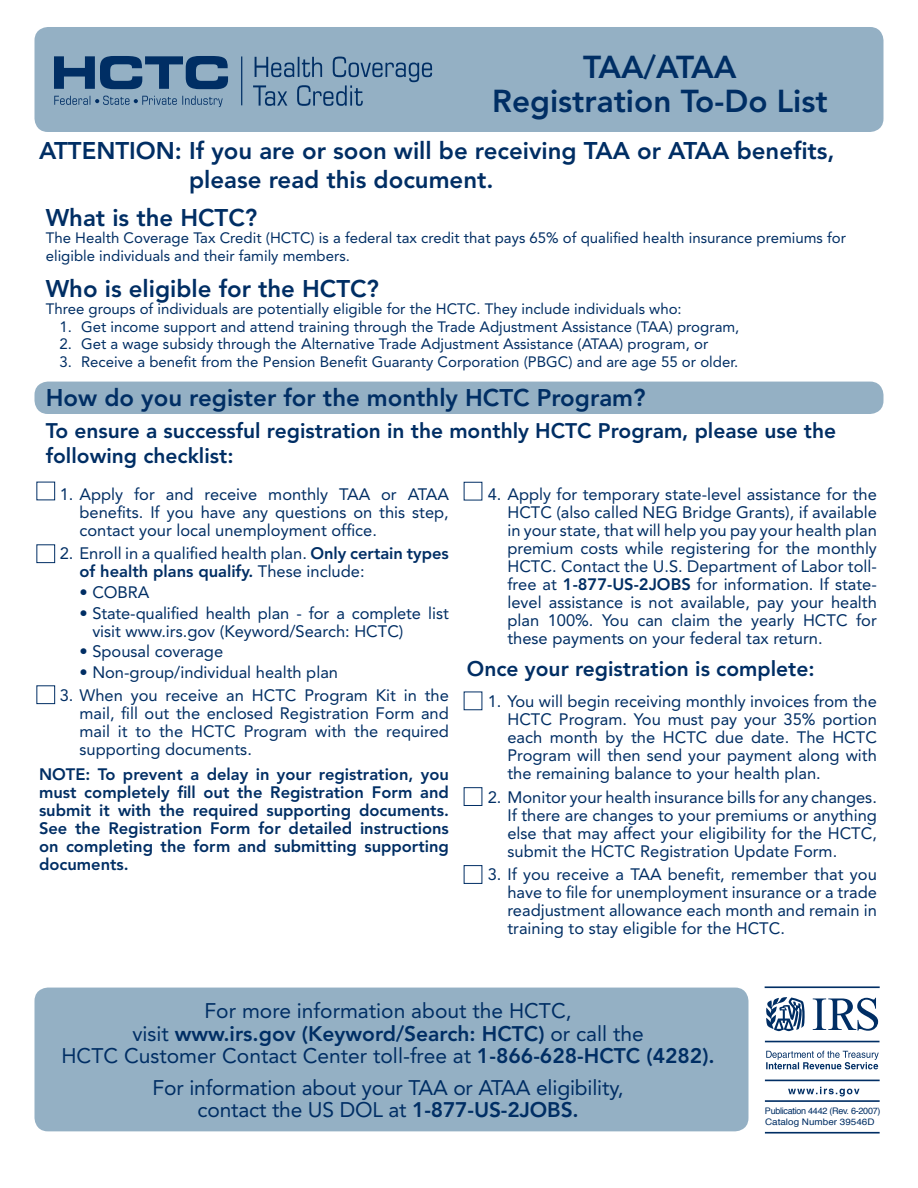
<style>
.page{position:relative;width:918px;height:1188px;background:#fff}
.page>*{position:absolute;margin:0;border:0;box-sizing:border-box;transform-origin:0 0}
.t1{font:800 31.5px/34.5px "Avenir";color:#002e64;text-align:center}
.t2{font:800 24px/28.8px "Avenir";color:#002e64}
.t3{font:21px/22.5px "Avenir";color:#002e64;text-align:center}
.t4{font:800 21px/25.2px "Avenir";color:#002e64}
.t5{font:16.5px/18px "Avenir";color:#002e64;text-align:justify}
.t6{font:800 16.5px/18px "Avenir";color:#002e64;text-align:justify}
.t7{font:15px/17.7px "Avenir";color:#002e64}
.t8{font:9px/10.5px "Helvetica";letter-spacing:-.03em;color:#002e64}
.s1{font-weight:800}
</style>
<div class="page">
<div style="left:34px;top:988px;width:714px;height:143px;background:#94b0c4"></div>
<div style="left:34px;top:382px;width:850px;height:32px;background:#94b0c4"></div>
<div style="left:34px;top:27px;width:850px;height:105px;background:#94b0c4"></div>
<svg style="left:253px;top:57px;width:179px;height:49px;background:#7a99b3"></svg>
<svg style="left:240px;top:55px;width:3px;height:52px"></svg>
<svg style="left:54px;top:56px;width:174px;height:33px;background:#43688f"></svg>
<svg style="left:54px;top:96px;width:169px;height:11px;background:#7796b1"></svg>
<svg style="left:813px;top:998px;width:65px;height:33px"></svg>
<svg style="left:764px;top:986px;width:116px;height:3px"></svg>
<svg style="left:766px;top:997px;width:39px;height:34px"></svg>
<svg style="left:764px;top:1040px;width:116px;height:3px"></svg>
<svg style="left:766px;top:1051px;width:113px;height:18px"></svg>
<svg style="left:764px;top:1131px;width:116px;height:3px"></svg>
<svg style="left:764px;top:1079px;width:116px;height:23px"></svg>
<div style="left:36px;top:482px;width:19px;height:18px;border:1px solid #002e64"></div>
<div style="left:36px;top:544px;width:19px;height:19px;border:1px solid #002e64"></div>
<div style="left:36px;top:685px;width:19px;height:19px;border:1px solid #002e64"></div>
<div style="left:464px;top:865px;width:18px;height:19px;border:1px solid #002e64"></div>
<div style="left:464px;top:787px;width:18px;height:19px;border:1px solid #002e64"></div>
<h1 class="t1" style="left:492px;top:50px;width:337px">TAA/ATAA<br>Registration To-Do List</h1>
<h2 class="t2" style="left:189px;top:136px;width:647px;text-indent:-150px">ATTENTION: If you are or soon will be receiving TAA or ATAA benefits, please read this document.</h2>
<h2 class="t2" style="left:46px;top:203px;width:213px">What is the HCTC?</h2>
<p class="t7" style="left:46px;top:229px;width:802px">The Health Coverage Tax Credit (HCTC) is a federal tax credit that pays 65% of qualified health insurance premiums for eligible individuals and their family members.</p>
<h2 class="t2" style="left:46px;top:274px;width:335px">Who is eligible for the HCTC?</h2>
<p class="t7" style="left:46px;top:300px;width:638px">Three groups of individuals are potentially eligible for the HCTC. They include individuals who:</p>
<p class="t7" style="left:59px;top:318px;width:681px">1. Get income support and attend training through the Trade Adjustment Assistance (TAA) program,</p>
<p class="t7" style="left:59px;top:335px;width:650px">2. Get a wage subsidy through the Alternative Trade Adjustment Assistance (ATAA) program, or</p>
<p class="t7" style="left:59px;top:353px;width:680px">3. Receive a benefit from the Pension Benefit Guaranty Corporation (PBGC) and are age 55 or older.</p>
<h2 class="t2" style="left:46px;top:383px;width:601px">How do you register for the monthly HCTC Program?</h2>
<p class="t4" style="left:46px;top:418px;width:792px">To ensure a successful registration in the monthly HCTC Program, please use the following checklist:</p>
<p class="t5" style="left:79px;top:485px;width:371px;text-indent:-20px">1. Apply for and receive monthly TAA or ATAA benefits. If you have any questions on this step, contact your local unemployment office.</p>
<p class="t5" style="left:79px;top:545px;width:371px;text-indent:-20px">2. Enroll in a qualified health plan. <span class="s1">Only certain types of health plans qualify.</span> These include:</p>
<p class="t5" style="left:80px;top:583px;width:71px">• COBRA</p>
<p class="t5" style="left:92px;top:604px;width:358px;text-indent:-13px">• State-qualified health plan - for a complete list visit www.irs.gov (Keyword/Search: HCTC)</p>
<p class="t5" style="left:80px;top:643px;width:145px">• Spousal coverage</p>
<p class="t5" style="left:80px;top:663px;width:260px">• Non-group/individual health plan</p>
<p class="t5" style="left:79px;top:687px;width:371px;text-indent:-20px">3. When you receive an HCTC Program Kit in the mail, fill out the enclosed Registration Form and mail it to the HCTC Program with the required supporting documents.</p>
<p class="t6" style="left:39px;top:765px;width:411px">NOTE: To prevent a delay in your registration, you must completely fill out the Registration Form and submit it with the required supporting documents.<br>See the Registration Form for detailed instructions on completing the form and submitting supporting documents.</p>
<p class="t5" style="left:507px;top:485px;width:371px;text-indent:-20px">4. Apply for temporary state-level assistance for the HCTC (also called NEG Bridge Grants), if available in your state, that will help you pay your health plan premium costs while registering for the monthly HCTC. Contact the U.S. Department of Labor toll&shy;free at <span class="s1">1-877-US-2JOBS</span> for information. If state&shy;level assistance is not available, pay your health plan 100%. You can claim the yearly HCTC for these payments on your federal tax return.</p>
<p class="t4" style="left:467px;top:656px;width:349px">Once your registration is complete:</p>
<p class="t5" style="left:507px;top:693px;width:371px;text-indent:-20px">1. You will begin receiving monthly invoices from the HCTC Program. You must pay your 35% portion each month by the HCTC due date. The HCTC Program will then send your payment along with the remaining balance to your health plan.</p>
<p class="t5" style="left:507px;top:788px;width:371px;text-indent:-20px">2. Monitor your health insurance bills for any changes.<br>If there are changes to your premiums or anything else that may affect your eligibility for the HCTC, submit the HCTC Registration Update Form.</p>
<p class="t5" style="left:507px;top:865px;width:371px;text-indent:-20px">3. If you receive a TAA benefit, remember that you have to file for unemployment insurance or a trade readjustment allowance each month and remain in training to stay eligible for the HCTC.</p>
<p class="t3" style="left:61px;top:1000px;width:655px">For more information about the HCTC,<br>visit <span class="s1">www.irs.gov (Keyword/Search: HCTC)</span> or call the<br>HCTC Customer Contact Center toll-free at <span class="s1">1-866-628-HCTC (4282).</span></p>
<p class="t3" style="left:153px;top:1076px;width:472px">For information about your TAA or ATAA eligibility, contact the US DOL at <span class="s1">1-877-US-2JOBS.</span></p>
<p class="t8" style="left:765px;top:1107px;width:117px">Publication 4442 (Rev. 6-2007)<br>Catalog Number 39546D</p>
</div>
